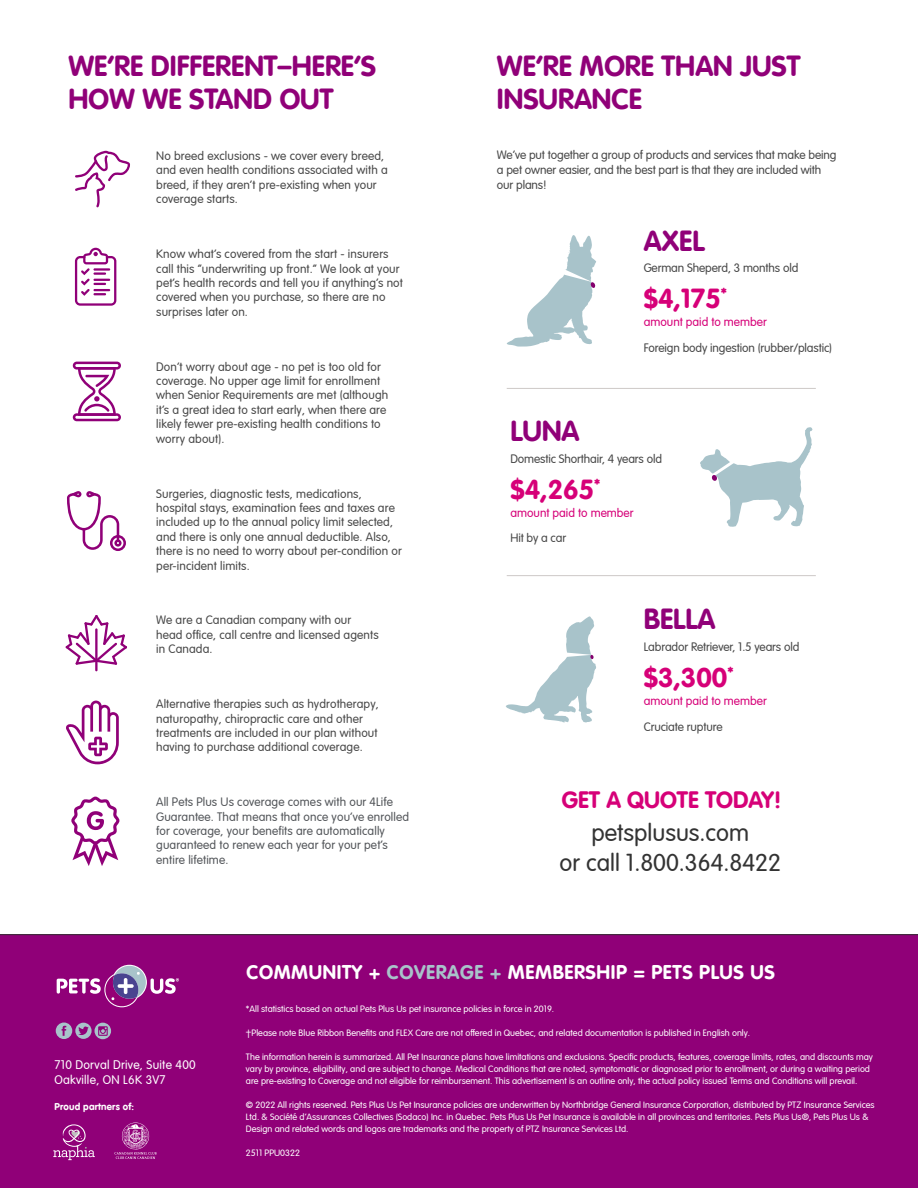
<style>
.page{position:relative;width:918px;height:1188px;background:#fff}
.page>*{position:absolute;margin:0;border:0;box-sizing:border-box;transform-origin:0 0}
.t1{font:700 28.5px/33px "VAG Rounded LT Com";color:#900078}
.t2{font:700 27px "VAG Rounded LT Com";color:#d60078}
.t3{font:300 24px/30.2px "VAG Rounded LT Com";color:#333;text-align:center}
.t4{font:700 23.25px "VAG Rounded LT Com";color:#d60078}
.t5{font:700 19.5px "VAG Rounded LT Com";letter-spacing:.03em;color:#fff}
.t6{font:300 12.3px/15px "VAG Rounded LT Com";letter-spacing:.02em;color:#fff}
.t7{font:300 12px/14.4px "VAG Rounded LT Com";letter-spacing:.01em;color:#484848}
.t8{font:300 12px/15px "VAG Rounded LT Com";letter-spacing:-.01em;color:#484848}
.t9{font:300 12px/14.4px "VAG Rounded LT Com";letter-spacing:.01em;color:#53565a}
.t10{font:300 12px "VAG Rounded LT Com";color:#d60078}
.t11{font:700 9.75px "VAG Rounded LT Com";letter-spacing:.02em;color:#fff}
.t12{font:300 9px/12px "VAG Rounded LT Com";color:#fff}
.s1{color:#a8c3ca}
</style>
<div class="page">
<div style="left:0;top:934px;width:918px;height:254px;background:#900078"></div>
<svg style="left:53px;top:1124px;width:42px;height:36px;background:#a22d8f"></svg>
<svg style="left:57px;top:964px;width:122px;height:44px;background:#9d3893"></svg>
<svg style="left:114px;top:1123px;width:43px;height:36px;background:#a43091"></svg>
<svg style="left:56px;top:1023px;width:55px;height:16px"></svg>
<svg style="left:75px;top:151px;width:55px;height:56px"></svg>
<svg style="left:75px;top:248px;width:41px;height:58px"></svg>
<svg style="left:73px;top:362px;width:48px;height:59px"></svg>
<svg style="left:67px;top:491px;width:59px;height:60px"></svg>
<hr style="left:95px;top:628px;width:3px;height:43px;background:#900078">
<svg style="left:66px;top:615px;width:61px;height:50px"></svg>
<svg style="left:66px;top:701px;width:53px;height:63px"></svg>
<svg style="left:71px;top:797px;width:48px;height:69px"></svg>
<hr style="left:507px;top:388px;width:309px;height:1px;background:#cdc9c7">
<hr style="left:507px;top:575px;width:309px;height:1px;background:#cdc9c7">
<svg style="left:507px;top:235px;width:89px;height:112px"></svg>
<svg style="left:506px;top:616px;width:90px;height:107px"></svg>
<svg style="left:700px;top:427px;width:113px;height:100px"></svg>
<h1 class="t1" style="left:68px;top:50px;width:309px">WE’RE DIFFERENT–HERE’S<br>HOW WE STAND OUT</h1>
<h3 class="t7" style="left:156px;top:149px;width:233px">No breed exclusions - we cover every breed, and even health conditions associated with a breed, if they aren’t pre-existing when your coverage starts.</h3>
<h3 class="t7" style="left:156px;top:247px;width:248px">Know what’s covered from the start - insurers call this “underwriting up front.” We look at your pet’s health records and tell you if anything’s not covered when you purchase, so there are no surprises later on.</h3>
<p class="t7" style="left:156px;top:360px;width:234px">Don’t worry about age - no pet is too old for coverage. No upper age limit for enrollment when Senior Requirements are met (although it’s a great idea to start early, when there are likely fewer pre-existing health conditions to worry about).</p>
<p class="t7" style="left:156px;top:486px;width:247px">Surgeries, diagnostic tests, medications, hospital stays, examination fees and taxes are included up to the annual policy limit selected, and there is only one annual deductible. Also, there is no need to worry about per-condition or per-incident limits.</p>
<h3 class="t7" style="left:156px;top:613px;width:224px">We are a Canadian company with our head office, call centre and licensed agents in Canada.</h3>
<h3 class="t7" style="left:156px;top:697px;width:224px">Alternative therapies such as hydrotherapy, naturopathy, chiropractic care and other treatments are included in our plan without having to purchase additional coverage.</h3>
<h3 class="t9" style="left:156px;top:795px;width:254px">All Pets Plus Us coverage comes with our 4Life Guarantee. That means that once you’ve enrolled for coverage, your benefits are automatically guaranteed to renew each year for your pet’s entire lifetime.</h3>
<h1 class="t1" style="left:497px;top:50px;width:305px">WE’RE MORE THAN JUST<br>INSURANCE</h1>
<h3 class="t8" style="left:497px;top:147px;width:341px">We’ve put together a group of products and services that make being a pet owner easier, and the best part is that they are included with our plans!</h3>
<h1 class="t1" style="left:644px;top:225px;width:62px">AXEL</h1>
<h3 class="t8" style="left:644px;top:261px;width:156px">German Sheperd, 3 months old</h3>
<h2 class="t2" style="left:644px;top:282px;width:85px">$4,175<sup>*</sup></h2>
<h3 class="t10" style="left:644px;top:315px;width:125px">amount paid to member</h3>
<h3 class="t8" style="left:644px;top:341px;width:190px">Foreign body ingestion (rubber/plastic)</h3>
<h1 class="t1" style="left:510px;top:415px;width:71px">LUNA</h1>
<h3 class="t8" style="left:510px;top:451px;width:153px">Domestic Shorthair, 4 years old</h3>
<h2 class="t2" style="left:510px;top:472px;width:91px">$4,265<sup>*</sup></h2>
<h3 class="t10" style="left:510px;top:505px;width:125px">amount paid to member</h3>
<h3 class="t7" style="left:510px;top:531px;width:57px">Hit by a car</h3>
<h1 class="t1" style="left:644px;top:603px;width:73px">BELLA</h1>
<h3 class="t8" style="left:644px;top:640px;width:157px">Labrador Retriever, 1.5 years old</h3>
<h2 class="t2" style="left:644px;top:661px;width:91px">$3,300<sup>*</sup></h2>
<h3 class="t10" style="left:644px;top:694px;width:125px">amount paid to member</h3>
<h3 class="t8" style="left:644px;top:720px;width:80px">Cruciate rupture</h3>
<h3 class="t4" style="left:562px;top:786px;width:222px">GET A QUOTE TODAY!</h3>
<h3 class="t3" style="left:560px;top:818px;width:223px">petsplusus.com<br>or call 1.800.364.8422</h3>
<h3 class="t6" style="left:54px;top:1058px;width:143px">710 Dorval Drive, Suite 400<br>Oakville, ON L6K 3V7</h3>
<p class="t11" style="left:55px;top:1100px;width:81px">Proud partners of:</p>
<h3 class="t5" style="left:247px;top:960px;width:530px">COMMUNITY + <span class="s1">COVERAGE +</span> MEMBERSHIP = PETS PLUS US</h3>
<p class="t12" style="left:246px;top:1003px;width:310px">*All statistics based on actual Pets Plus Us pet insurance policies in force in 2019.</p>
<p class="t12" style="left:246px;top:1027px;width:506px">†Please note Blue Ribbon Benefits and FLEX Care are not offered in Quebec, and related documentation is published in English only.</p>
<p class="t12" style="left:246px;top:1051px;width:629px">The information herein is summarized. All Pet Insurance plans have limitations and exclusions. Specific products, features, coverage limits, rates, and discounts may vary by province, eligibility, and are subject to change. Medical Conditions that are noted, symptomatic or diagnosed prior to enrollment, or during a waiting period are pre-existing to Coverage and not eligible for reimbursement. This advertisement is an outline only, the actual policy issued Terms and Conditions will prevail.</p>
<p class="t12" style="left:246px;top:1099px;width:630px">© 2022 All rights reserved. Pets Plus Us Pet Insurance policies are underwritten by Northbridge General Insurance Corporation, distributed by PTZ Insurance Services<br>Ltd. &amp; Société d’Assurances Collectives (Sodaco) Inc. in Quebec. Pets Plus Us Pet Insurance is available in all provinces and territories. Pets Plus Us®, Pets Plus Us &amp;<br>Design and related words and logos are trademarks and the property of PTZ Insurance Services Ltd.</p>
<p class="t12" style="left:246px;top:1147px;width:55px">2511 PPU0322</p>
</div>
